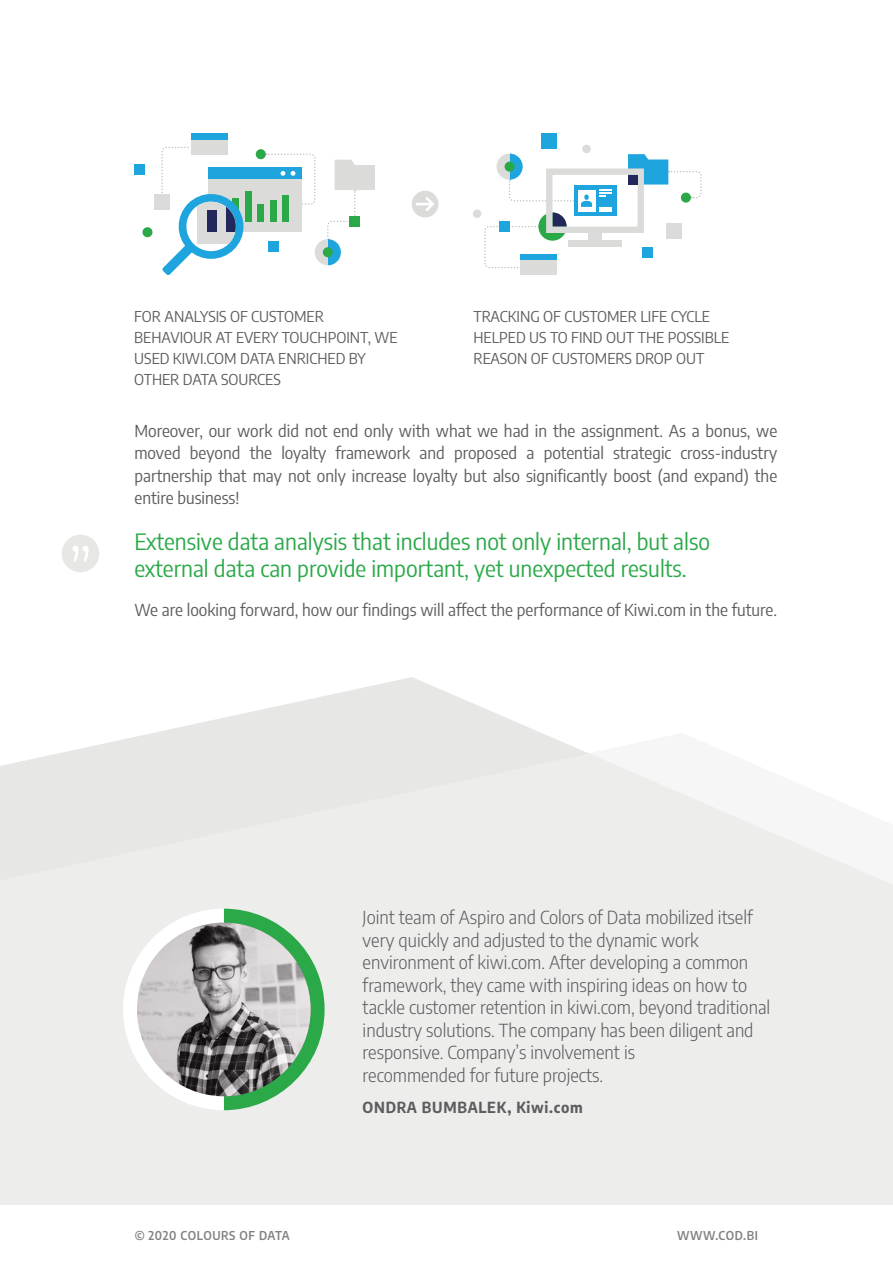
<style>
.page{position:relative;width:893px;height:1263px;background:#fff}
.page>*{position:absolute;margin:0;border:0;box-sizing:border-box;transform-origin:0 0}
.t1{font:semi-condensed 22.5px/27px "Encode Sans";color:#2ba949}
.t2{font:300 semi-condensed 18px/22.5px "Encode Sans";color:#5d5d5f}
.t3{font:semi-condensed 16.5px/22.5px "Encode Sans";color:#5d5d5f;text-align:justify}
.t4{font:semi-condensed 15px/21px "Encode Sans";color:#5d5d5f}
.t5{font:700 semi-condensed 15px "Encode Sans";letter-spacing:.05em;color:#5d5d5f}
.t6{font:600 semi-condensed 12px "Encode Sans";letter-spacing:.045em;color:#818284}
</style>
<div class="page">
<svg style="left:155px;top:677px;width:386px;height:56px;fill:#eeeeed"></svg>
<div style="left:0;top:733px;width:893px;height:472px;background:#ededec"></div>
<svg style="left:589px;top:733px;width:304px;height:152px"></svg>
<svg style="left:123px;top:909px;width:202px;height:201px"></svg>
<svg style="left:137px;top:922px;width:174px;height:174px;background:#a6aca6"></svg>
<div style="left:473px;top:209px;width:8px;height:9px;background:#dbdcd9;border-radius:50%"></div>
<div style="left:582px;top:145px;width:9px;height:8px;background:#dbdcd9;border-radius:50%"></div>
<div style="left:191px;top:134px;width:36px;height:6px;background:#1ea5de"></div>
<div style="left:208px;top:167px;width:93px;height:13px;background:#1ea5de"></div>
<div style="left:208px;top:180px;width:93px;height:52px;background:#dbdcd9"></div>
<div style="left:191px;top:140px;width:36px;height:15px;background:#dbdcd9"></div>
<div style="left:521px;top:260px;width:36px;height:15px;background:#dbdcd9"></div>
<div style="left:142px;top:227px;width:10px;height:10px;background:#2ba949;border-radius:50%"></div>
<div style="left:256px;top:149px;width:10px;height:10px;background:#2ba949;border-radius:50%"></div>
<svg style="left:266px;top:153px;width:109px;height:112px"></svg>
<div style="left:323px;top:247px;width:10px;height:10px;background:#2ba949;border-radius:50%"></div>
<div style="left:154px;top:194px;width:16px;height:16px;background:#dbdcd9"></div>
<div style="left:542px;top:133px;width:15px;height:16px;background:#1ea5de"></div>
<div style="left:134px;top:165px;width:11px;height:10px;background:#1ea5de"></div>
<div style="left:269px;top:242px;width:10px;height:10px;background:#1ea5de"></div>
<div style="left:350px;top:216px;width:10px;height:10px;background:#2ba949"></div>
<div style="left:245px;top:191px;width:6px;height:31px;background:#2ba949"></div>
<div style="left:258px;top:204px;width:6px;height:18px;background:#2ba949"></div>
<div style="left:270px;top:200px;width:6px;height:22px;background:#2ba949"></div>
<div style="left:283px;top:196px;width:6px;height:26px;background:#2ba949"></div>
<svg style="left:161px;top:146px;width:86px;height:129px"></svg>
<svg style="left:484px;top:154px;width:218px;height:115px"></svg>
<div style="left:628px;top:175px;width:10px;height:10px;background:#22275c"></div>
<div style="left:62px;top:535px;width:37px;height:37px;background:#e7e7e6;border-radius:50%"></div>
<svg style="left:72px;top:546px;width:17px;height:15px"></svg>
<svg style="left:412px;top:191px;width:26px;height:26px"></svg>
<p class="t4" style="left:134px;top:305px;width:265px">FOR ANALYSIS OF CUSTOMER<br>BEHAVIOUR AT EVERY TOUCHPOINT, WE<br>USED KIWI.COM DATA ENRICHED BY<br>OTHER DATA SOURCES</p>
<p class="t4" style="left:473px;top:305px;width:257px">TRACKING OF CUSTOMER LIFE CYCLE<br>HELPED US TO FIND OUT THE POSSIBLE<br>REASON OF CUSTOMERS DROP OUT</p>
<p class="t3" style="left:134px;top:418px;width:644px">Moreover, our work did not end only with what we had in the assignment. As a bonus, we moved beyond the loyalty framework and proposed a potential strategic cross-industry partnership that may not only increase loyalty but also significantly boost (and expand) the entire business!</p>
<p class="t1" style="left:134px;top:527px;width:577px">Extensive data analysis that includes not only internal, but also external data can provide important, yet unexpected results.</p>
<p class="t3" style="left:134px;top:598px;width:644px">We are looking forward, how our findings will affect the performance of Kiwi.com in the future.</p>
<p class="t2" style="left:363px;top:905px;width:409px">Joint team of Aspiro and Colors of Data mobilized itself very quickly and adjusted to the dynamic work environment of kiwi.com. After developing a common framework, they came with inspiring ideas on how to tackle customer retention in kiwi.com, beyond traditional industry solutions. The company has been diligent and responsive. Company’s involvement is<br>recommended for future projects.</p>
<p class="t5" style="left:363px;top:1096px;width:222px">ONDRA BUMBALEK, Kiwi.com</p>
<p class="t6" style="left:135px;top:1227px;width:157px">© 2020 COLOURS OF DATA</p>
<p class="t6" style="left:677px;top:1227px;width:82px">WWW.COD.BI</p>
</div>
